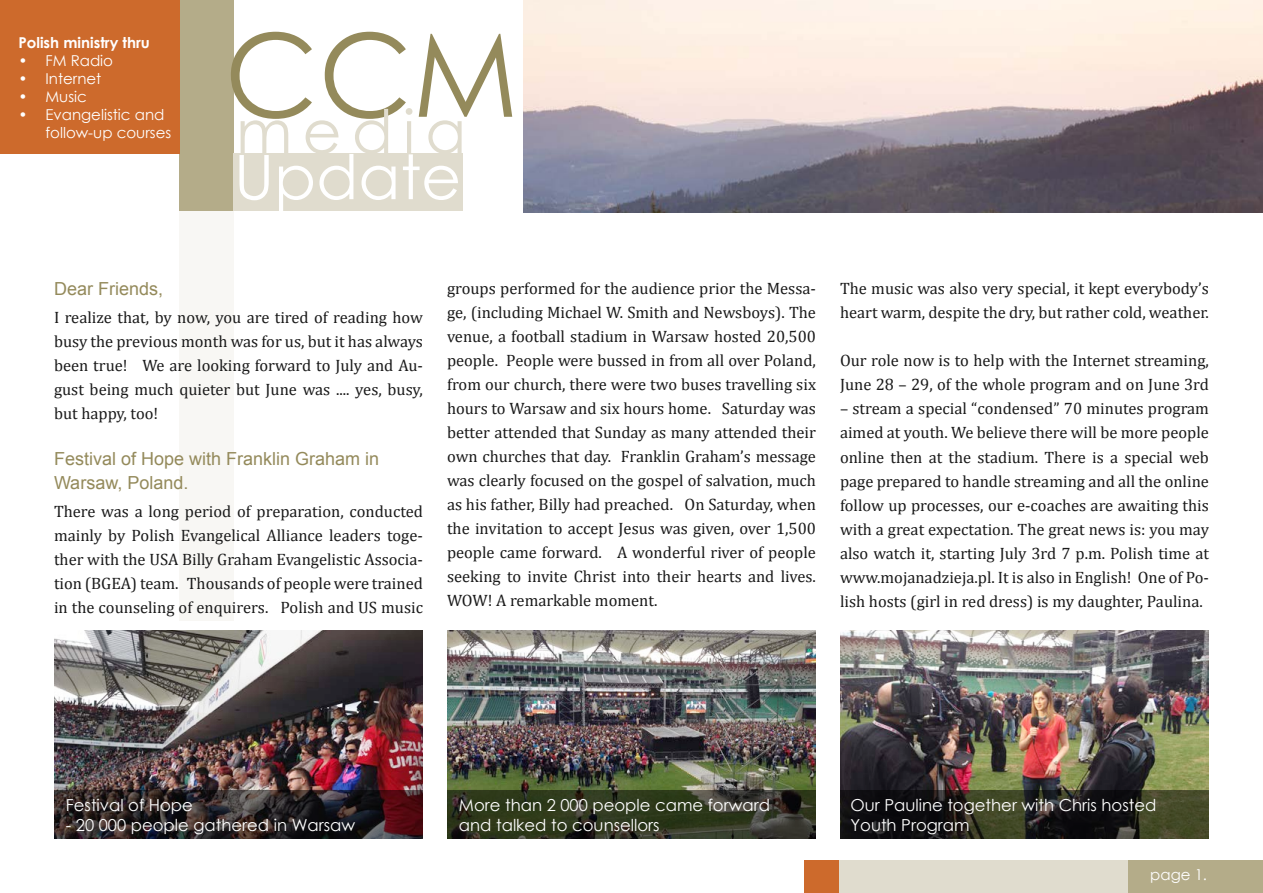
<style>
.page{position:relative;width:1263px;height:893px;background:#fff}
.page>*{position:absolute;margin:0;border:0;box-sizing:border-box;transform-origin:0 0}
.t1{font:115.5px "Century Gothic";color:#948a5b}
.t2{font:61.5px "Century Gothic";color:#fff}
.t3{font:60px "Century Gothic";letter-spacing:.17em;color:#e0dcce}
.t4{font:18px/24px "Arial";color:#948a5b}
.t5{font:16.5px/24px "Cambria";color:#1a1a1a;text-align:justify}
.t6{font:16.5px/19.8px "Century Gothic";color:#fff}
.t7{font:15px/18px "Century Gothic";color:#fff}
.t8{font:700 15px "Century Gothic";color:#fff}
</style>
<div class="page">
<div style="left:180px;top:210px;width:54px;height:410px;background:#f8f7f4"></div>
<img style="left:54px;top:630px;width:369px;height:160px">
<img style="left:447px;top:630px;width:369px;height:160px">
<img style="left:840px;top:630px;width:369px;height:160px">
<svg style="left:54px;top:790px;width:369px;height:49px;background:#2f2325"></svg>
<svg style="left:447px;top:790px;width:369px;height:49px;background:#303722"></svg>
<svg style="left:840px;top:790px;width:369px;height:49px;background:#25251b"></svg>
<img style="left:523px;top:1px;width:740px;height:211px">
<div style="left:180px;top:0;width:54px;height:211px;background:#b4ac89"></div>
<div style="left:234px;top:153px;width:229px;height:58px;background:#e0dcce"></div>
<div style="left:0;top:0;width:180px;height:153px;background:#cd6a2c"></div>
<div style="left:1128px;top:860px;width:135px;height:33px;background:#b4ac89"></div>
<div style="left:838px;top:860px;width:290px;height:33px;background:#e0dcce"></div>
<div style="left:804px;top:860px;width:34px;height:33px;background:#cd6a2c"></div>
<h1 class="t1" style="left:225px;top:-6px;width:295px">CCM</h1>
<p class="t8" style="left:18px;top:31px;width:133px">Polish ministry thru</p>
<p class="t7" style="left:18px;top:51px;width:96px">• FM Radio</p>
<p class="t7" style="left:18px;top:69px;width:84px">• Internet</p>
<p class="t7" style="left:18px;top:87px;width:70px">• Music</p>
<p class="t7" style="left:45px;top:105px;width:127px;text-indent:-27px">• Evangelistic and follow-up courses</p>
<h3 class="t3" style="left:236px;top:89px;width:232px">media</h3>
<h2 class="t2" style="left:234px;top:134px;width:229px">Update</h2>
<p class="t4" style="left:54px;top:276px;width:111px">Dear Friends,</p>
<p class="t5" style="left:54px;top:305px;width:370px">I realize that, by now, you are tired of reading how busy the previous month was for us, but it has always been true! We are looking forward to July and Au&shy;gust being much quieter but June was .... yes, busy, but happy, too!</p>
<p class="t4" style="left:54px;top:446px;width:327px">Festival of Hope with Franklin Graham in<br>Warsaw, Poland.</p>
<p class="t5" style="left:54px;top:499px;width:370px">There was a long period of preparation, conducted mainly by Polish Evangelical Alliance leaders toge&shy;ther with the USA Billy Graham Evangelistic Associa&shy;tion (BGEA) team. Thousands of people were trained in the counseling of enquirers. Polish and US music</p>
<p class="t5" style="left:447px;top:277px;width:370px">groups performed for the audience prior the Messa&shy;ge, (including Michael W. Smith and Newsboys). The venue, a football stadium in Warsaw hosted 20,500 people. People were bussed in from all over Poland, from our church, there were two buses travelling six hours to Warsaw and six hours home. Saturday was better attended that Sunday as many attended their own churches that day. Franklin Graham’s message was clearly focused on the gospel of salvation, much as his father, Billy had preached. On Saturday, when the invitation to accept Jesus was given, over 1,500 people came forward. A wonderful river of people seeking to invite Christ into their hearts and lives.<br>WOW! A remarkable moment.</p>
<p class="t5" style="left:840px;top:277px;width:370px">The music was also very special, it kept everybody’s heart warm, despite the dry, but rather cold, weather.</p>
<p class="t5" style="left:840px;top:349px;width:370px">Our role now is to help with the Internet streaming,<br>June 28 – 29, of the whole program and on June 3rd</p>
<p class="t5" style="left:840px;top:397px;width:370px">– stream a special “condensed” 70 minutes program aimed at youth. We believe there will be more people online then at the stadium. There is a special web page prepared to handle streaming and all the online follow up processes, our e-coaches are awaiting this with a great expectation. The great news is: you may also watch it, starting July 3rd 7 p.m. Polish time at www.mojanadzieja.pl. It is also in English! One of Po&shy;lish hosts (girl in red dress) is my daughter, Paulina.</p>
<p class="t6" style="left:66px;top:795px;width:128px">Festival of Hope</p>
<p class="t6" style="left:66px;top:815px;width:291px">- 20 000 people gathered in Warsaw</p>
<p class="t6" style="left:459px;top:795px;width:313px">More than 2 000 people came forward and talked to counsellors</p>
<p class="t6" style="left:850px;top:795px;width:307px">Our Pauline together with Chris hosted<br>Youth Program</p>
<p class="t7" style="left:1150px;top:865px;width:58px">page 1.</p>
</div>
